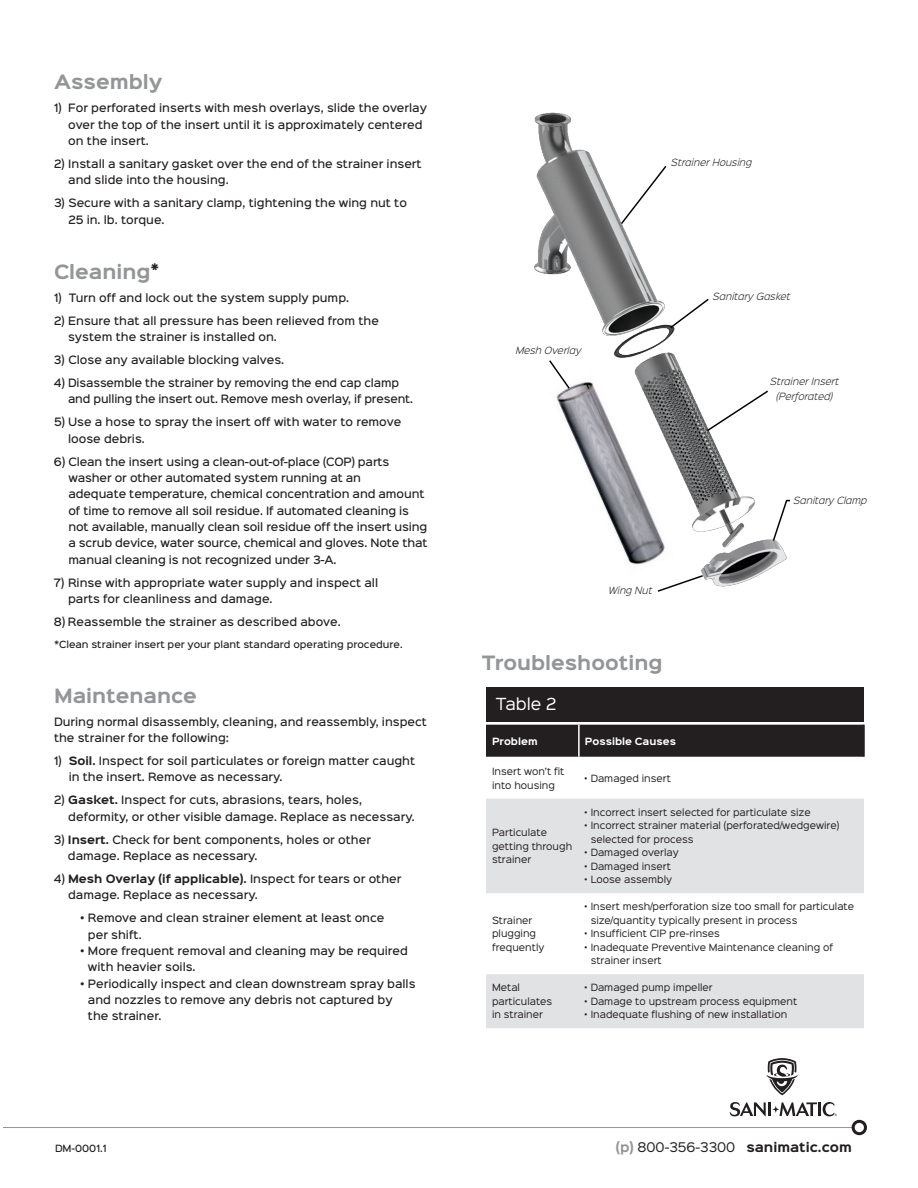
<style>
.page{position:relative;width:918px;height:1188px;background:#fff}
.page>*{position:absolute;margin:0;border:0;box-sizing:border-box;transform-origin:0 0}
.t1{font:700 17.85px "Sinkin Sans 700";color:#939598}
.t2{font:15px "Sinkin Sans 400";color:#fff}
.t3{font:700 12px "Sinkin Sans 700";color:#231f20}
.t4{font:500 10.35px/16.4px "Sinkin Sans 500";color:#231f20}
.t5{font:700 10.35px "Sinkin Sans 700";color:#231f20}
.t6{font:9px/13.5px "Sinkin Sans 400";color:#231f20}
.t7{font:italic 300 9px/15px "Sinkin Sans 300";color:#231f20;text-align:center}
.t8{font:700 9px "Sinkin Sans 700";color:#fff}
.t9{font:500 9px "Sinkin Sans 500";color:#231f20}
.t10{font:500 8.85px "Sinkin Sans 500";color:#231f20}
.s1{font-family:"Sinkin Sans 700";font-weight:700}
.s2{font-family:"Sinkin Sans 500";font-weight:500}
.s3{font-family:"Sinkin Sans 300";font-weight:300}
.s4{color:#939598}
.s5{font-family:"Sinkin Sans 400";font-weight:400}
</style>
<div class="page">
<hr style="left:3px;top:1127px;width:856px;height:1px;background:#939598">
<div style="left:853px;top:1121px;width:12px;height:13px;background:#fff;border-radius:50%"></div>
<div style="left:852px;top:1120px;width:15px;height:15px;border:3px solid #231f20;border-radius:50%"></div>
<svg style="left:730px;top:1102px;width:36px;height:14px"></svg>
<hr style="left:768px;top:1102px;width:3px;height:14px;background:#231f20">
<hr style="left:818px;top:1102px;width:3px;height:14px;background:#231f20">
<svg style="left:772px;top:1102px;width:45px;height:14px"></svg>
<svg style="left:767px;top:1058px;width:31px;height:37px"></svg>
<svg style="left:823px;top:1102px;width:14px;height:14px"></svg>
<div style="left:486px;top:725px;width:377px;height:32px;background:#231f20"></div>
<svg style="left:486px;top:799px;width:378px;height:229px;fill:#e1e2e4"></svg>
<hr style="left:578px;top:725px;width:2px;height:32px;background:#fff">
<hr style="left:863px;top:725px;width:2px;height:32px;background:#231f20">
<div style="left:486px;top:687px;width:378px;height:34px;background:#231f20"></div>
<img style="left:534px;top:112px;width:254px;height:475px">
<img style="left:549px;top:372px;width:125px;height:203px">
<svg style="left:619px;top:164px;width:49px;height:62px"></svg>
<svg style="left:668px;top:297px;width:42px;height:33px"></svg>
<svg style="left:656px;top:574px;width:49px;height:18px"></svg>
<svg style="left:705px;top:389px;width:65px;height:44px"></svg>
<svg style="left:772px;top:498px;width:18px;height:44px"></svg>
<svg style="left:548px;top:359px;width:23px;height:31px"></svg>
<h1 class="t1" style="left:54px;top:73px;width:110px">Assembly</h1>
<p class="t4" style="left:68px;top:99px;width:360px;text-indent:-14px">1) For perforated inserts with mesh overlays, slide the overlay over the top of the insert until it is approximately centered on the insert.</p>
<p class="t4" style="left:68px;top:155px;width:355px;text-indent:-14px">2) Install a sanitary gasket over the end of the strainer insert and slide into the housing.</p>
<p class="t4" style="left:68px;top:194px;width:340px;text-indent:-14px">3) Secure with a sanitary clamp, tightening the wing nut to<br>25 in. lb. torque.</p>
<h1 class="t1" style="left:54px;top:262px;width:107px">Cleaning<sup>*</sup></h1>
<p class="t4" style="left:54px;top:288px;width:297px">1) Turn off and lock out the system supply pump.</p>
<p class="t4" style="left:68px;top:311px;width:312px;text-indent:-14px">2) Ensure that all pressure has been relieved from the system the strainer is installed on.</p>
<p class="t4" style="left:54px;top:351px;width:232px">3) Close any available blocking valves.</p>
<p class="t4" style="left:68px;top:374px;width:347px;text-indent:-14px">4) Disassemble the strainer by removing the end cap clamp and pulling the insert out. Remove mesh overlay, if present.</p>
<p class="t4" style="left:68px;top:413px;width:335px;text-indent:-14px">5) Use a hose to spray the insert off with water to remove loose debris.</p>
<p class="t4" style="left:68px;top:453px;width:361px;text-indent:-14px">6) Clean the insert using a clean-out-of-place (COP) parts washer or other automated system running at an<br>adequate temperature, chemical concentration and amount of time to remove all soil residue. If automated cleaning is not available, manually clean soil residue off the insert using a scrub device, water source, chemical and gloves. Note that manual cleaning is not recognized under 3-A.</p>
<p class="t4" style="left:68px;top:574px;width:312px;text-indent:-14px">7) Rinse with appropriate water supply and inspect all parts for cleanliness and damage.</p>
<p class="t4" style="left:54px;top:613px;width:288px">8) Reassemble the strainer as described above.</p>
<p class="t10" style="left:54px;top:637px;width:350px">*Clean strainer insert per your plant standard operating procedure.</p>
<h1 class="t1" style="left:54px;top:686px;width:144px">Maintenance</h1>
<p class="t4" style="left:54px;top:712px;width:374px">During normal disassembly, cleaning, and reassembly, inspect the strainer for the following:</p>
<p class="t4" style="left:69px;top:752px;width:348px;text-indent:-15px">1) <span class="s1">Soil.</span> Inspect for soil particulates or foreign matter caught in the insert. Remove as necessary.</p>
<p class="t4" style="left:68px;top:791px;width:348px;text-indent:-14px">2) <span class="s1">Gasket.</span> Inspect for cuts, abrasions, tears, holes, deformity, or other visible damage. Replace as necessary.</p>
<p class="t4" style="left:68px;top:830px;width:305px;text-indent:-14px">3) <span class="s1">Insert.</span> Check for bent components, holes or other damage. Replace as necessary.</p>
<p class="t5" style="left:54px;top:873px;width:349px"><span class="s2">4)</span> Mesh Overlay (if applicable). <span class="s2">Inspect for tears or other</span></p>
<p class="t4" style="left:68px;top:886px;width:191px">damage. Replace as necessary.</p>
<p class="t4" style="left:88px;top:909px;width:298px;text-indent:-7px">• Remove and clean strainer element at least once per shift.</p>
<p class="t4" style="left:88px;top:942px;width:322px;text-indent:-7px">• More frequent removal and cleaning may be required with heavier soils.</p>
<p class="t4" style="left:88px;top:974px;width:329px;text-indent:-7px">• Periodically inspect and clean downstream spray balls and nozzles to remove any debris not captured by the strainer.</p>
<p class="t7" style="left:671px;top:154px;width:82px">Strainer Housing</p>
<p class="t7" style="left:516px;top:342px;width:67px">Mesh Overlay</p>
<p class="t7" style="left:608px;top:582px;width:45px">Wing Nut</p>
<h1 class="t1" style="left:482px;top:654px;width:182px">Troubleshooting</h1>
<h2 class="t2" style="left:496px;top:691px;width:62px">Table 2</h2>
<p class="t7" style="left:713px;top:288px;width:79px">Sanitary Gasket</p>
<p class="t7" style="left:770px;top:373px;width:70px">Strainer Insert (Perforated)</p>
<p class="t7" style="left:794px;top:492px;width:75px">Sanitary Clamp</p>
<p class="t8" style="left:492px;top:736px;width:47px">Problem</p>
<p class="t8" style="left:585px;top:736px;width:93px">Possible Causes</p>
<p class="t6" style="left:492px;top:764px;width:74px">Insert won’t fit into housing</p>
<p class="t6" style="left:585px;top:771px;width:88px"><span class="s3">•</span> Damaged insert</p>
<p class="t6" style="left:492px;top:825px;width:82px">Particulate getting through strainer</p>
<p class="t6" style="left:585px;top:805px;width:227px"><span class="s3">•</span> Incorrect insert selected for particulate size</p>
<p class="t6" style="left:591px;top:818px;width:250px;text-indent:-6px"><span class="s3">•</span> Incorrect strainer material (perforated/wedgewire) selected for process</p>
<p class="t6" style="left:585px;top:845px;width:95px"><span class="s3">•</span> Damaged overlay</p>
<p class="t6" style="left:585px;top:859px;width:88px"><span class="s3">•</span> Damaged insert</p>
<p class="t6" style="left:585px;top:872px;width:89px"><span class="s3">•</span> Loose assembly</p>
<p class="t6" style="left:492px;top:913px;width:54px">Strainer plugging frequently</p>
<p class="t6" style="left:591px;top:899px;width:265px;text-indent:-6px"><span class="s3">•</span> Insert mesh/perforation size too small for particulate size/quantity typically present in process</p>
<p class="t6" style="left:585px;top:926px;width:137px"><span class="s3">•</span> Insufficient CIP pre-rinses</p>
<p class="t6" style="left:591px;top:940px;width:244px;text-indent:-6px"><span class="s3">•</span> Inadequate Preventive Maintenance cleaning of strainer insert</p>
<p class="t6" style="left:492px;top:980px;width:62px">Metal particulates in strainer</p>
<p class="t6" style="left:585px;top:980px;width:129px"><span class="s3">•</span> Damaged pump impeller</p>
<p class="t6" style="left:585px;top:994px;width:214px"><span class="s3">•</span> Damage to upstream process equipment</p>
<p class="t6" style="left:585px;top:1007px;width:204px"><span class="s3">•</span> Inadequate flushing of new installation</p>
<p class="t9" style="left:55px;top:1140px;width:53px">DM-0001.1</p>
<p class="t3" style="left:616px;top:1141px;width:238px"><span class="s4">(p)</span> <span class="s5">800-356-3300</span> sanimatic.com</p>
</div>
